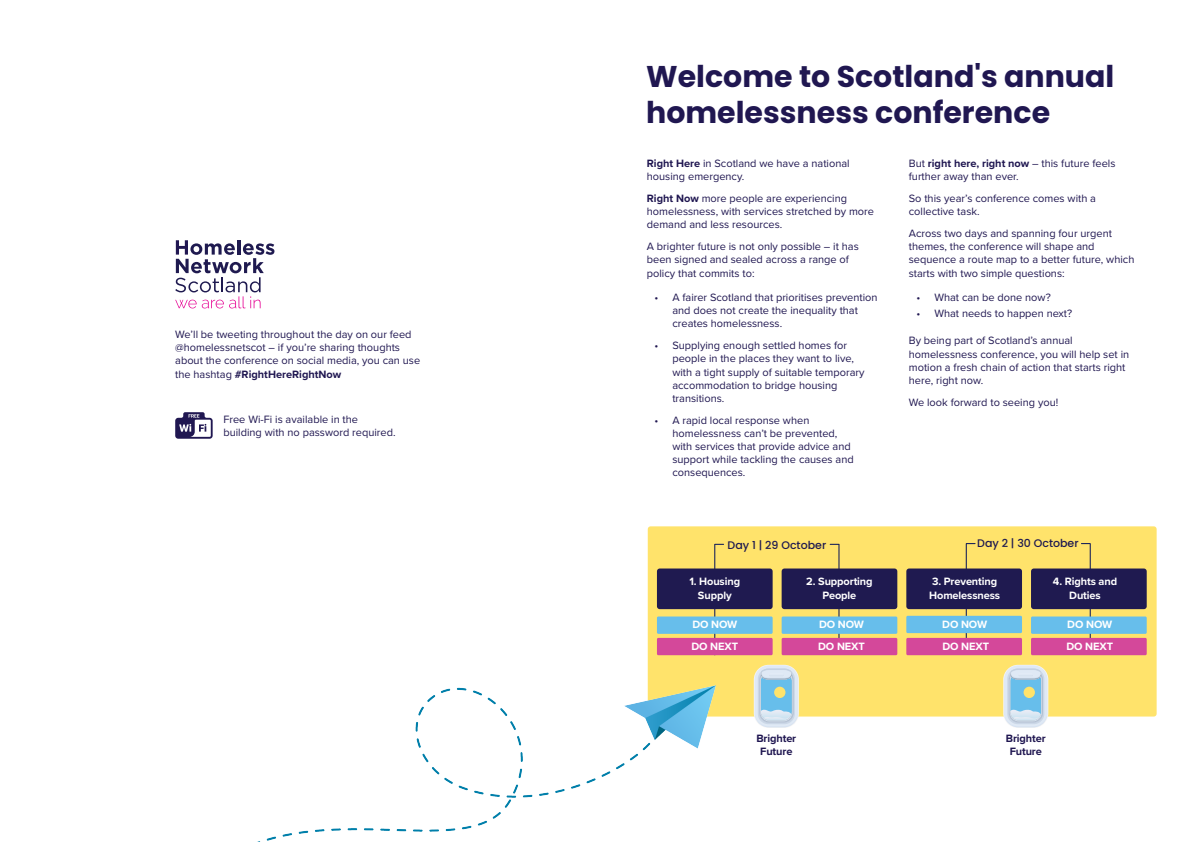
<style>
.page{position:relative;width:1191px;height:842px;background:#fff}
.page>*{position:absolute;margin:0;border:0;box-sizing:border-box;transform-origin:0 0}
.t1{font:700 30px/36px "Poppins";color:#201751}
.Grey_Basic{font:11px/13.2px "Proxima Nova";color:#201751}
.Grey_Basic-2{font:700 11px/13.2px "Proxima Nova";letter-spacing:-.01em;color:#fff;text-align:center}
.Grey_Basic-3{font:700 11px/13.2px "Proxima Nova";letter-spacing:-.01em;color:#201751;text-align:center}
.t2{font:500 11px "Poppins";color:#1f1a50}
.s1{font-weight:400}
.s2{font-weight:700}
</style>
<div class="page">
<div style="left:648px;top:526px;width:508px;height:190px;background:#ffe36b;border-radius:3px"></div>
<hr style="left:838px;top:544px;width:1px;height:109px;background:#031059">
<hr style="left:965px;top:544px;width:1px;height:110px;background:#031059">
<hr style="left:1089px;top:544px;width:1px;height:110px;background:#031059">
<hr style="left:714px;top:544px;width:1px;height:111px;background:#031059">
<svg style="left:175px;top:240px;width:99px;height:68px"></svg>
<svg style="left:175px;top:412px;width:38px;height:27px"></svg>
<img style="left:257px;top:665px;width:497px;height:177px">
<div style="left:657px;top:568px;width:115px;height:41px;background:#1f1a50;border-radius:3px"></div>
<div style="left:657px;top:616px;width:115px;height:18px;background:#67beeb"></div>
<div style="left:657px;top:638px;width:115px;height:17px;background:#d4489a"></div>
<div style="left:781px;top:568px;width:116px;height:41px;background:#1f1a50;border-radius:3px"></div>
<div style="left:781px;top:616px;width:116px;height:18px;background:#67beeb"></div>
<div style="left:781px;top:638px;width:116px;height:17px;background:#d4489a"></div>
<div style="left:906px;top:568px;width:116px;height:41px;background:#1f1a50;border-radius:3px"></div>
<div style="left:906px;top:616px;width:116px;height:17px;background:#67beeb"></div>
<div style="left:906px;top:638px;width:116px;height:17px;background:#d4489a"></div>
<div style="left:1031px;top:568px;width:115px;height:41px;background:#1f1a50;border-radius:3px"></div>
<div style="left:1031px;top:616px;width:115px;height:18px;background:#67beeb"></div>
<div style="left:1031px;top:638px;width:115px;height:17px;background:#d4489a"></div>
<svg style="left:754px;top:665px;width:45px;height:63px;background:#b6d7e8"></svg>
<div style="left:774px;top:687px;width:11px;height:11px;background:#ffe36b;border-radius:50%"></div>
<svg style="left:1003px;top:665px;width:45px;height:63px;background:#b6d7e8"></svg>
<div style="left:1023px;top:687px;width:12px;height:11px;background:#ffe36b;border-radius:50%"></div>
<p class="Grey_Basic" style="left:175px;top:327px;width:246px">We’ll be tweeting throughout the day on our feed @homelessnetscot – if you’re sharing thoughts about the conference on social media, you can use</p>
<p class="Grey_Basic-3" style="left:175px;top:368px;width:168px"><span class="s1">the hashtag</span> #RightHereRightNow</p>
<p class="Grey_Basic" style="left:223px;top:412px;width:174px">Free Wi-Fi is available in the building with no password required.</p>
<p class="t1" style="left:646px;top:59px;width:470px">Welcome to Scotland's annual homelessness conference</p>
<p class="Grey_Basic" style="left:647px;top:156px;width:204px"><span class="s2">Right Here</span> in Scotland we have a national housing emergency.</p>
<p class="Grey_Basic" style="left:647px;top:191px;width:229px"><span class="s2">Right Now</span> more people are experiencing homelessness, with services stretched by more demand and less resources.</p>
<p class="Grey_Basic" style="left:647px;top:239px;width:213px">A brighter future is not only possible – it has been signed and sealed across a range of policy that commits to:</p>
<p class="Grey_Basic" style="left:672px;top:290px;width:207px;text-indent:-18px">• A fairer Scotland that prioritises prevention and does not create the inequality that creates homelessness.</p>
<p class="Grey_Basic" style="left:672px;top:338px;width:194px;text-indent:-18px">• Supplying enough settled homes for people in the places they want to live, with a tight supply of suitable temporary accommodation to bridge housing transitions.</p>
<p class="Grey_Basic" style="left:672px;top:413px;width:183px;text-indent:-18px">• A rapid local response when homelessness can’t be prevented, with services that provide advice and support while tackling the causes and consequences.</p>
<p class="Grey_Basic" style="left:909px;top:156px;width:208px">But <span class="s2">right here, right now</span> – this future feels further away than ever.</p>
<p class="Grey_Basic" style="left:909px;top:191px;width:189px">So this year’s conference comes with a collective task.</p>
<p class="Grey_Basic" style="left:909px;top:226px;width:227px">Across two days and spanning four urgent themes, the conference will shape and sequence a route map to a better future, which starts with two simple questions:</p>
<p class="Grey_Basic" style="left:916px;top:290px;width:136px">• What can be done now?</p>
<p class="Grey_Basic" style="left:916px;top:306px;width:157px">• What needs to happen next?</p>
<p class="Grey_Basic" style="left:909px;top:334px;width:222px">By being part of Scotland’s annual homelessness conference, you will help set in motion a fresh chain of action that starts right here, right now.</p>
<p class="Grey_Basic" style="left:909px;top:395px;width:151px">We look forward to seeing you!</p>
<p class="t2" style="left:727px;top:538px;width:100px">Day 1 | 29 October</p>
<p class="t2" style="left:977px;top:537px;width:103px">Day 2 | 30 October</p>
<p class="Grey_Basic-2" style="left:689px;top:575px;width:52px">1. Housing<br>Supply</p>
<p class="Grey_Basic-2" style="left:806px;top:575px;width:68px">2. Supporting<br>People</p>
<p class="Grey_Basic-2" style="left:929px;top:575px;width:72px;text-align:left">3. Preventing<br>Homelessness</p>
<p class="Grey_Basic-2" style="left:1053px;top:575px;width:66px">4. Rights and<br>Duties</p>
<p class="Grey_Basic-2" style="left:692px;top:618px;width:46px">DO NOW</p>
<p class="Grey_Basic-2" style="left:691px;top:639px;width:48px">DO NEXT</p>
<p class="Grey_Basic-2" style="left:819px;top:618px;width:46px">DO NOW</p>
<p class="Grey_Basic-2" style="left:942px;top:618px;width:46px">DO NOW</p>
<p class="Grey_Basic-2" style="left:1067px;top:618px;width:46px">DO NOW</p>
<p class="Grey_Basic-2" style="left:818px;top:639px;width:48px">DO NEXT</p>
<p class="Grey_Basic-2" style="left:942px;top:639px;width:48px">DO NEXT</p>
<p class="Grey_Basic-2" style="left:1066px;top:639px;width:48px">DO NEXT</p>
<p class="Grey_Basic-3" style="left:756px;top:731px;width:41px">Brighter<br>Future</p>
<p class="Grey_Basic-3" style="left:1005px;top:731px;width:41px">Brighter<br>Future</p>
</div>
